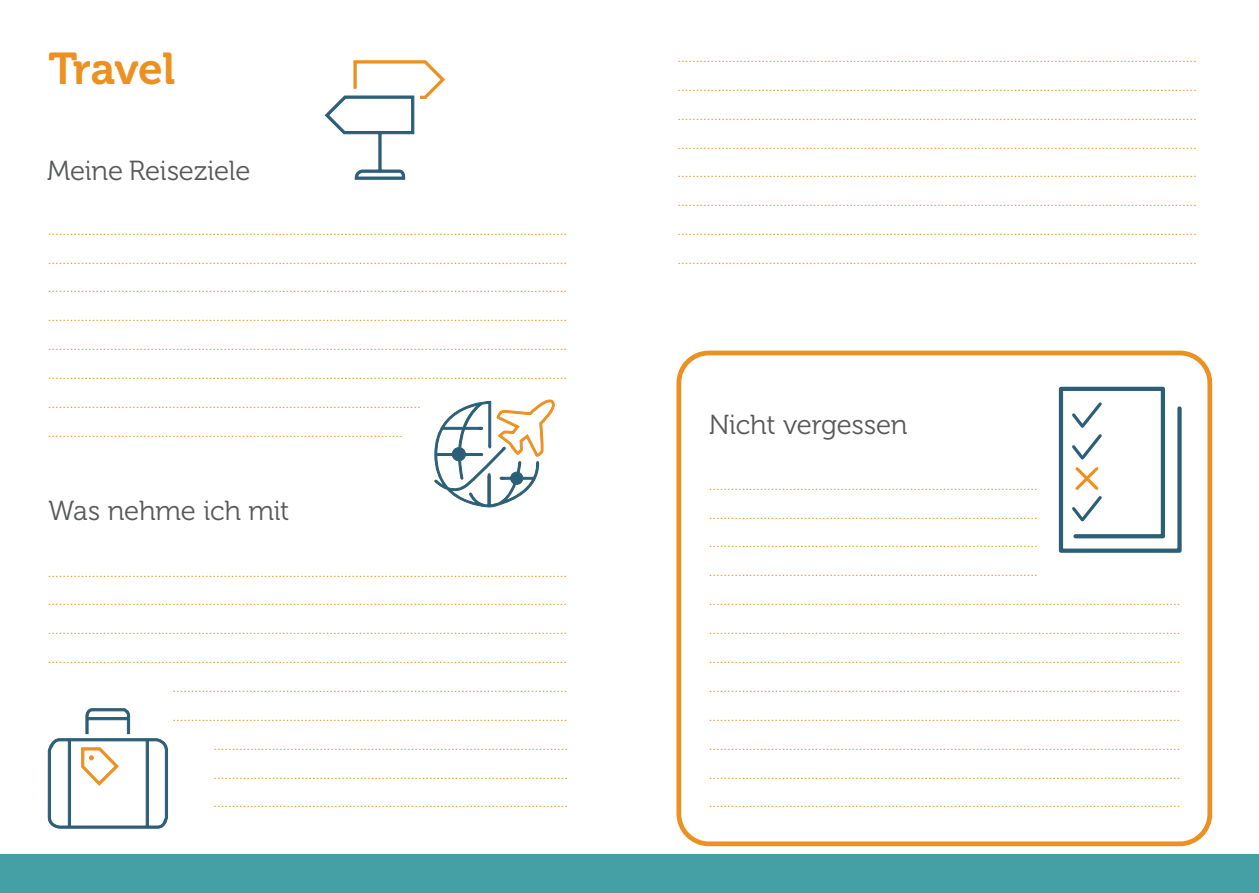
<style>
.page{position:relative;width:1259px;height:893px;background:#fff}
.page>*{position:absolute;margin:0;border:0;box-sizing:border-box;transform-origin:0 0}
.t1{font:44.4px "Museo 700";letter-spacing:-.02em;color:#ec9121}
.t2{font:27.45px "Museo 300";letter-spacing:-.01em;color:#57585a}
.t3{font:14.85px/28.8px "Museo Sans 300";color:#ec9121;text-align:justify}
</style>
<div class="page">
<svg style="left:324px;top:60px;width:121px;height:120px"></svg>
<svg style="left:48px;top:708px;width:120px;height:121px"></svg>
<div style="left:676px;top:351px;width:536px;height:495px;border:5px solid #ec9121;border-radius:30px"></div>
<svg style="left:1058px;top:386px;width:124px;height:167px"></svg>
<div style="left:0;top:855px;width:1259px;height:38px;background:#45a0a6"></div>
<svg style="left:434px;top:399px;width:121px;height:109px"></svg>
<h1 class="t1" style="left:48px;top:44px;width:128px">Travel</h1>
<h2 class="t2" style="left:47px;top:155px;width:205px">Meine Reiseziele</h2>
<p class="t3" style="left:48px;top:215px;width:521px">..............................................................................................................................................</p>
<p class="t3" style="left:48px;top:244px;width:521px;text-align:left">.............................................................................................................................................. .............................................................................................................................................. .............................................................................................................................................. .............................................................................................................................................. .............................................................................................................................................. ...................................................................................................... .................................................................................................</p>
<h2 class="t2" style="left:49px;top:496px;width:242px">Was nehme ich mit</h2>
<p class="t3" style="left:48px;top:557px;width:521px">.............................................................................................................................................. ..............................................................................................................................................</p>
<p class="t3" style="left:48px;top:615px;width:521px">.............................................................................................................................................. ..............................................................................................................................................</p>
<p class="t3" style="left:172px;top:673px;width:397px;text-align:right">............................................................................................................ ............................................................................................................ ................................................................................................. ................................................................................................. .................................................................................................</p>
<p class="t3" style="left:677px;top:43px;width:521px">..............................................................................................................................................</p>
<p class="t3" style="left:677px;top:71px;width:521px">.............................................................................................................................................. .............................................................................................................................................. .............................................................................................................................................. .............................................................................................................................................. .............................................................................................................................................. .............................................................................................................................................. ..............................................................................................................................................</p>
<h2 class="t2" style="left:709px;top:409px;width:200px">Nicht vergessen</h2>
<p class="t3" style="left:709px;top:470px;width:331px">..........................................................................................</p>
<p class="t3" style="left:709px;top:499px;width:331px">.......................................................................................... .......................................................................................... ..........................................................................................</p>
<p class="t3" style="left:709px;top:586px;width:473px">................................................................................................................................. ................................................................................................................................. ................................................................................................................................. ................................................................................................................................. ................................................................................................................................. ................................................................................................................................. ................................................................................................................................. .................................................................................................................................</p>
</div>
